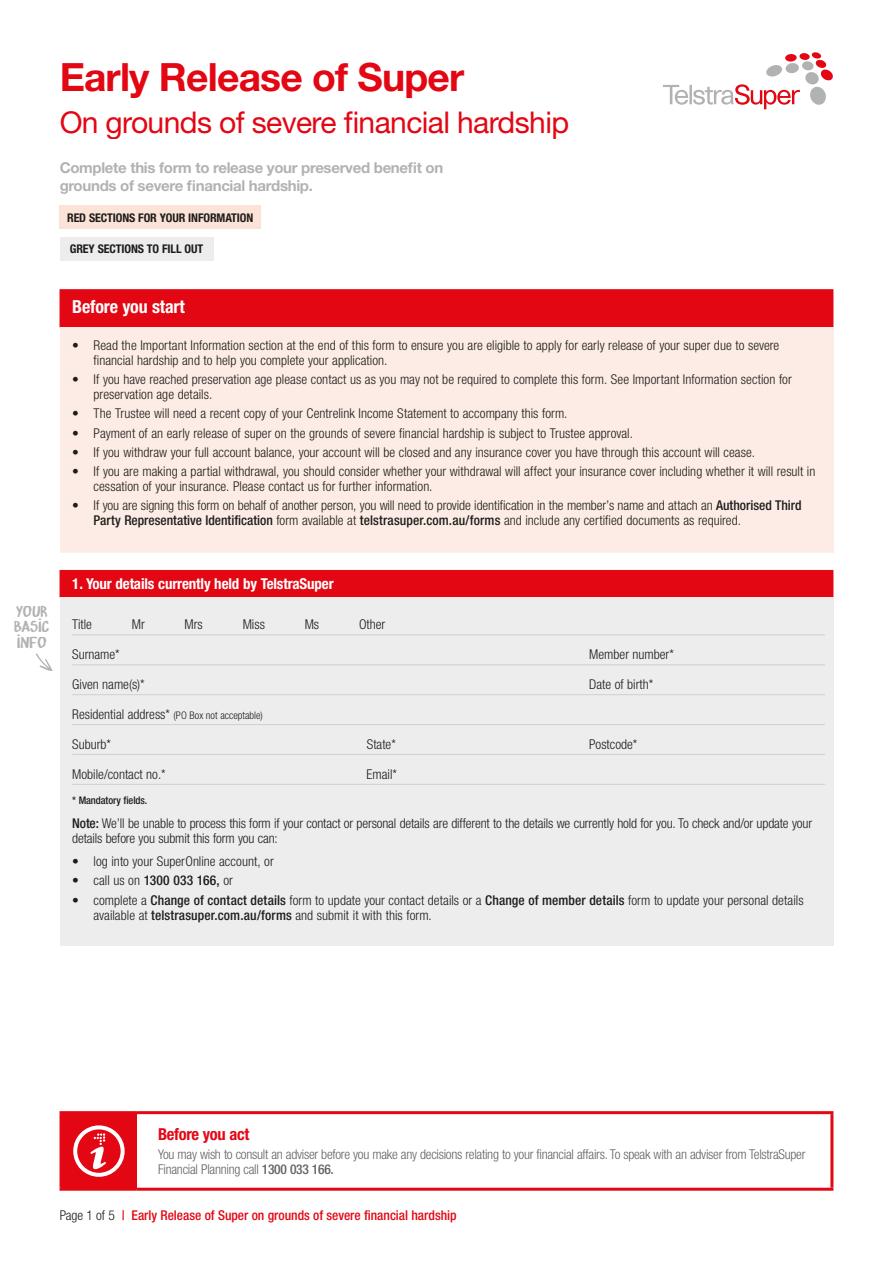
<style>
.page{position:relative;width:893px;height:1263px;background:#fff}
.page>*{position:absolute;margin:0;border:0;box-sizing:border-box;transform-origin:0 0}
.t1{font:700 39px "Helvetica Neue LT Std";letter-spacing:-.02em;color:#e30613}
.t2{font:30px "Helvetica Neue LT Std";letter-spacing:-.02em;color:#e30613}
.INTRO__Section_Heading{font:700 condensed 18px "Helvetica Neue LT Std";letter-spacing:-.01em;color:#fff}
.DID_YOU_KNOW__Heading{font:700 condensed 16.5px "Helvetica Neue LT Std";letter-spacing:-.02em;color:#e30613}
.t3{font:700 15px/18px "Helvetica Neue LT Std";letter-spacing:-.02em;color:#b1b2b4}
.BODY__Section_Heading_-_option_2{font:700 condensed 15px "Helvetica Neue LT Std";letter-spacing:-.01em;color:#fff}
.t4{font:15px/15px "ATOMICO";letter-spacing:.03em;color:#b1b2b4}
.BODY__Body_text{font:300 condensed 13.5px/15px "Helvetica Neue LT Std";letter-spacing:.005em;color:#1d1d1b}
.DID_YOU_KNOW__Text{font:300 condensed 13.5px/15px "Helvetica Neue LT Std";letter-spacing:-.02em;color:#646363}
.FORM__Table{font:300 condensed 13.5px "Helvetica Neue LT Std";color:#1d1d1b}
.t5{font:500 condensed 13.5px "Helvetica Neue LT Std";color:#e30613}
.BODY__Section_Heading_-_option_2-2{font:700 condensed 12px "Helvetica Neue LT Std";letter-spacing:-.01em;color:#1d1d1b}
.FORM__Table-2{font:300 condensed 10.5px "Helvetica Neue LT Std";color:#1d1d1b}
.BODY__Footnotes_Disclaimers{font:500 condensed 10.5px "Helvetica Neue LT Std";letter-spacing:-.01em;color:#1d1d1b}
.s1{font-weight:500}
.s2{font-size:13.5px}
.s3{font-weight:300;color:#1d1d1b}
</style>
<div class="page">
<div style="left:60px;top:238px;width:153px;height:23px;background:#ededed"></div>
<div style="left:60px;top:206px;width:201px;height:23px;background:#fce3d7"></div>
<div style="left:60px;top:289px;width:773px;height:38px;background:#e30613"></div>
<div style="left:60px;top:327px;width:773px;height:226px;background:#fdece5"></div>
<div style="left:60px;top:570px;width:773px;height:27px;background:#e30613"></div>
<div style="left:60px;top:597px;width:773px;height:349px;background:#ededed"></div>
<hr style="left:72px;top:635px;width:753px;height:1px;background:#cfd0d1">
<hr style="left:72px;top:664px;width:753px;height:1px;background:#cfd0d1">
<hr style="left:72px;top:694px;width:753px;height:1px;background:#cfd0d1">
<hr style="left:72px;top:724px;width:753px;height:1px;background:#cfd0d1">
<hr style="left:72px;top:754px;width:753px;height:1px;background:#cfd0d1">
<hr style="left:72px;top:784px;width:753px;height:1px;background:#cfd0d1">
<svg style="left:36px;top:653px;width:17px;height:18px"></svg>
<svg style="left:663px;top:52px;width:170px;height:57px"></svg>
<div style="left:61px;top:1113px;width:76px;height:76px;background:#e30613"></div>
<hr style="left:60px;top:1114px;width:3px;height:74px;background:#e30613">
<hr style="left:60px;top:1111px;width:77px;height:3px;background:#e30613">
<hr style="left:60px;top:1188px;width:77px;height:3px;background:#e30613">
<hr style="left:137px;top:1111px;width:696px;height:3px;background:#e30613">
<hr style="left:830px;top:1114px;width:3px;height:74px;background:#e30613">
<hr style="left:137px;top:1188px;width:696px;height:3px;background:#e30613">
<svg style="left:73px;top:1125px;width:52px;height:52px"></svg>
<h1 class="t1" style="left:60px;top:53px;width:406px">Early Release of Super</h1>
<h2 class="t2" style="left:60px;top:104px;width:511px">On grounds of severe financial hardship</h2>
<p class="t3" style="left:60px;top:158px;width:385px">Complete this form to release your preserved benefit on grounds of severe financial hardship.</p>
<p class="BODY__Section_Heading_-_option_2-2" style="left:67px;top:210px;width:188px">RED SECTIONS FOR YOUR INFORMATION</p>
<p class="BODY__Section_Heading_-_option_2-2" style="left:70px;top:242px;width:135px">GREY SECTIONS TO FILL OUT</p>
<p class="INTRO__Section_Heading" style="left:72px;top:296px;width:114px">Before you start</p>
<p class="BODY__Body_text" style="left:94px;top:337px;width:687px;text-indent:-21px">• Read the Important Information section at the end of this form to ensure you are eligible to apply for early release of your super due to severe financial hardship and to help you complete your application.</p>
<p class="BODY__Body_text" style="left:94px;top:372px;width:700px;text-indent:-21px">• If you have reached preservation age please contact us as you may not be required to complete this form. See Important Information section for preservation age details.</p>
<p class="BODY__Body_text" style="left:72px;top:406px;width:497px">• The Trustee will need a recent copy of your Centrelink Income Statement to accompany this form.</p>
<p class="BODY__Body_text" style="left:72px;top:425px;width:562px">• Payment of an early release of super on the grounds of severe financial hardship is subject to Trustee approval.</p>
<p class="BODY__Body_text" style="left:72px;top:444px;width:684px">• If you withdraw your full account balance, your account will be closed and any insurance cover you have through this account will cease.</p>
<p class="BODY__Body_text" style="left:94px;top:464px;width:723px;text-indent:-21px">• If you are making a partial withdrawal, you should consider whether your withdrawal will affect your insurance cover including whether it will result in cessation of your insurance. Please contact us for further information.</p>
<p class="BODY__Body_text" style="left:94px;top:498px;width:710px;text-indent:-21px">• If you are signing this form on behalf of another person, you will need to provide identification in the member’s name and attach an <span class="s1">Authorised Third<br>Party Representative Identification</span> form available at <span class="s1">telstrasuper.com.au/forms</span> and include any certified documents as required.</p>
<p class="t4" style="left:15px;top:603px;width:36px">YOUR<br>BASIC</p>
<p class="t4" style="left:17px;top:633px;width:31px">INFO</p>
<p class="BODY__Section_Heading_-_option_2" style="left:72px;top:575px;width:263px">1. Your details currently held by TelstraSuper</p>
<p class="FORM__Table" style="left:72px;top:617px;width:21px">Title</p>
<p class="FORM__Table" style="left:132px;top:617px;width:15px">Mr</p>
<p class="FORM__Table" style="left:185px;top:617px;width:20px">Mrs</p>
<p class="FORM__Table" style="left:243px;top:617px;width:24px">Miss</p>
<p class="FORM__Table" style="left:305px;top:617px;width:16px">Ms</p>
<p class="FORM__Table" style="left:359px;top:617px;width:28px">Other</p>
<p class="FORM__Table" style="left:72px;top:647px;width:49px">Surname*</p>
<p class="FORM__Table" style="left:589px;top:647px;width:86px">Member number*</p>
<p class="FORM__Table" style="left:72px;top:677px;width:74px">Given name(s)*</p>
<p class="FORM__Table" style="left:589px;top:677px;width:66px">Date of birth*</p>
<p class="FORM__Table-2" style="left:72px;top:709px;width:192px"><span class="s2">Residential address*</span> (PO Box not acceptable)</p>
<p class="FORM__Table" style="left:72px;top:736px;width:40px">Suburb*</p>
<p class="FORM__Table" style="left:367px;top:736px;width:30px">State*</p>
<p class="FORM__Table" style="left:589px;top:736px;width:50px">Postcode*</p>
<p class="FORM__Table" style="left:72px;top:766px;width:95px">Mobile/contact no.*</p>
<p class="FORM__Table" style="left:367px;top:766px;width:32px">Email*</p>
<p class="BODY__Footnotes_Disclaimers" style="left:72px;top:794px;width:77px">* Mandatory fields.</p>
<p class="BODY__Body_text" style="left:72px;top:815px;width:741px"><span class="s1">Note:</span> We’ll be unable to process this form if your contact or personal details are different to the details we currently hold for you. To check and/or update your details before you submit this form you can:</p>
<p class="BODY__Body_text" style="left:72px;top:854px;width:203px">• log into your SuperOnline account, or</p>
<p class="BODY__Body_text" style="left:72px;top:873px;width:162px">• call us on <span class="s1">1300 033 166,</span> or</p>
<p class="BODY__Body_text" style="left:94px;top:892px;width:711px;text-indent:-21px">• complete a <span class="s1">Change of contact details</span> form to update your contact details or a <span class="s1">Change of member details</span> form to update your personal details available at <span class="s1">telstrasuper.com.au/forms</span> and submit it with this form.</p>
<p class="DID_YOU_KNOW__Heading" style="left:158px;top:1124px;width:93px">Before you act</p>
<p class="DID_YOU_KNOW__Text" style="left:158px;top:1146px;width:649px">You may wish to consult an adviser before you make any decisions relating to your financial affairs. To speak with an adviser from TelstraSuper<br>Financial Planning call <span class="s1">1300 033 166.</span></p>
<p class="t5" style="left:60px;top:1207px;width:399px"><span class="s3">Page 1 of 5</span> | Early Release of Super on grounds of severe financial hardship</p>
</div>
